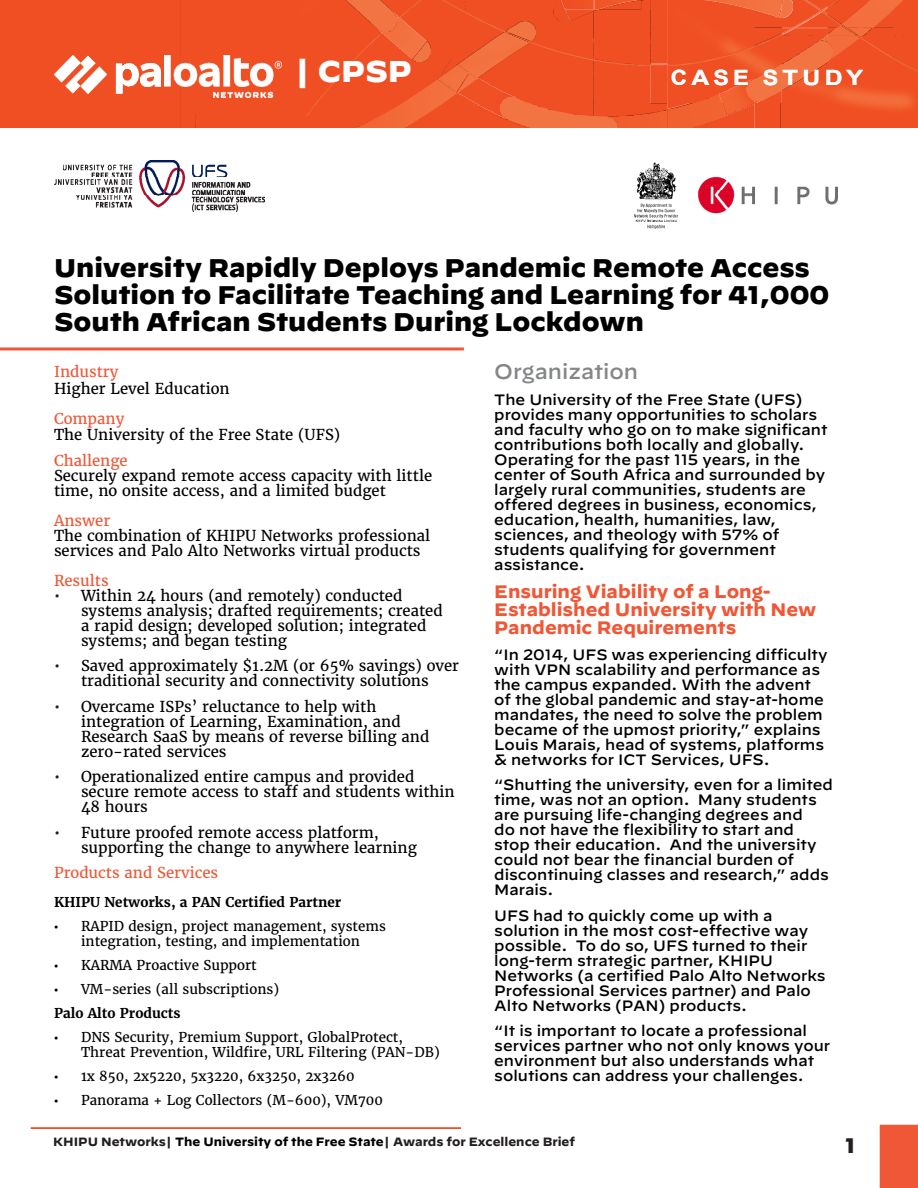
<style>
.page{position:relative;width:918px;height:1188px;background:#fff}
.page>*{position:absolute;margin:0;border:0;box-sizing:border-box;transform-origin:0 0}
.t1{font:900 30px "Decimal";color:#fff}
.Paragraph_Style1{font:900 25.5px/27px "Decimal";color:#000}
.Paragraph_Style1-2{font:500 21px "Decimal";color:#848688}
.t2{font:700 21px "Arial";letter-spacing:.175em;color:#fff;scale:1.07 1}
.t3{font:900 21px "Decimal";color:#231f20}
.Paragraph_Style1-3{font:700 18px/18px "Decimal";color:#f05736}
.Paragraph_Style1-4{font:500 15px/15px "Decimal";color:#000}
.Paragraph_Style1-5{font:15px/15px "Merriweather";color:#000}
.Bullet_List_Style1{font:15px "Merriweather";color:#f05736}
.Paragraph_Style1-6{font:15px "Merriweather";color:#f05736}
.Paragraph_Style2{font:15px "Merriweather";color:#f05736}
.t4{font:13.5px/15px "Merriweather";color:#000;text-align:center}
.Bullet_List_Style1-2{font:700 13.5px "Merriweather";color:#000}
.t5{font:700 12px "Decimal";color:#231f20}
.s1{color:#f05736}
.s2{color:#231f20}
.s3{font-family:"Times New Roman";font-size:12px}
.s4{color:#000}
</style>
<div class="page">
<div style="left:880px;top:1125px;width:38px;height:63px;background:#f05736"></div>
<hr style="left:0;top:347px;width:464px;height:3px;background:#f05736">
<div style="left:0;top:0;width:918px;height:128px;background:#f04e23"></div>
<img style="left:894px;top:92px;width:20px;height:18px">
<img style="left:827px;top:61px;width:67px;height:49px">
<img style="left:306px;top:36px;width:72px;height:80px">
<img style="left:407px;top:0;width:14px;height:11px">
<img style="left:827px;top:14px;width:8px;height:8px">
<img style="left:860px;top:38px;width:58px;height:34px">
<svg style="left:827px;top:2px;width:8px;height:6px"></svg>
<img style="left:443px;top:0;width:40px;height:21px">
<img style="left:535px;top:43px;width:99px;height:22px">
<img style="left:835px;top:0;width:68px;height:28px">
<img style="left:666px;top:110px;width:22px;height:18px">
<img style="left:640px;top:0;width:4px;height:10px">
<img style="left:617px;top:103px;width:49px;height:25px">
<img style="left:827px;top:28px;width:45px;height:8px">
<img style="left:827px;top:36px;width:35px;height:25px">
<img style="left:840px;top:23px;width:21px;height:14px">
<img style="left:350px;top:78px;width:107px;height:50px">
<img style="left:458px;top:21px;width:77px;height:51px">
<img style="left:504px;top:31px;width:27px;height:11px">
<img style="left:437px;top:64px;width:32px;height:27px">
<img style="left:561px;top:0;width:79px;height:21px">
<img style="left:378px;top:11px;width:49px;height:47px">
<img style="left:412px;top:41px;width:19px;height:20px">
<img style="left:412px;top:41px;width:15px;height:17px">
<img style="left:457px;top:72px;width:58px;height:44px">
<img style="left:456px;top:72px;width:21px;height:20px">
<img style="left:499px;top:97px;width:118px;height:31px">
<img style="left:827px;top:42px;width:6px;height:19px">
<img style="left:346px;top:0;width:51px;height:31px">
<img style="left:650px;top:0;width:17px;height:103px">
<img style="left:667px;top:0;width:114px;height:127px">
<img style="left:781px;top:90px;width:46px;height:13px">
<img style="left:667px;top:103px;width:60px;height:24px">
<img style="left:803px;top:0;width:13px;height:6px">
<img style="left:781px;top:6px;width:46px;height:34px">
<img style="left:699px;top:0;width:94px;height:18px">
<img style="left:722px;top:103px;width:34px;height:12px">
<img style="left:781px;top:40px;width:46px;height:50px">
<img style="left:763px;top:100px;width:18px;height:3px">
<img style="left:754px;top:28px;width:27px;height:5px">
<img style="left:667px;top:33px;width:114px;height:32px">
<img style="left:692px;top:91px;width:27px;height:12px">
<img style="left:719px;top:79px;width:44px;height:24px">
<img style="left:747px;top:64px;width:34px;height:36px">
<img style="left:140px;top:63px;width:21px;height:23px">
<img style="left:54px;top:62px;width:53px;height:25px">
<img style="left:165px;top:55px;width:116px;height:42px">
<svg style="left:65px;top:56px;width:30px;height:37px"></svg>
<svg style="left:116px;top:63px;width:23px;height:31px"></svg>
<hr style="left:31px;top:1128px;width:429px;height:1px;background:#f04e23">
<img style="left:54px;top:160px;width:211px;height:51px">
<img style="left:634px;top:162px;width:204px;height:67px">
<p class="t1" style="left:294px;top:54px;width:119px">| CPSP</p>
<p class="t2" style="left:671px;top:62px;width:181px">CASE STUDY</p>
<p class="Paragraph_Style1" style="left:54px;top:255px;width:777px">University Rapidly Deploys Pandemic Remote Access<br>Solution to Facilitate Teaching and Learning for 41,000<br>South African Students During Lockdown</p>
<p class="Paragraph_Style2" style="left:54px;top:363px;width:66px">Industry</p>
<p class="Paragraph_Style1-5" style="left:54px;top:374px;width:177px;line-height:30px">Higher Level Education<br><span class="s1">Company</span></p>
<p class="Paragraph_Style1-5" style="left:54px;top:428px;width:288px">The University of the Free State (UFS)</p>
<p class="Paragraph_Style1-6" style="left:54px;top:451px;width:75px">Challenge</p>
<p class="Paragraph_Style1-5" style="left:54px;top:468px;width:380px">Securely expand remote access capacity with little time, no onsite access, and a limited budget</p>
<p class="Paragraph_Style1-5" style="left:54px;top:513px;width:378px"><span class="s1">Answer<br></span>The combination of KHIPU Networks professional services and Palo Alto Networks virtual products</p>
<p class="Paragraph_Style1-6" style="left:54px;top:571px;width:56px">Results</p>
<p class="Paragraph_Style1-5" style="left:81px;top:588px;width:363px;text-indent:-27px"><span class="s2">•</span> Within 24 hours (and remotely) conducted systems analysis; drafted requirements; created a rapid design; developed solution; integrated systems; and began testing</p>
<p class="Paragraph_Style1-5" style="left:54px;top:659px;width:407px;text-align:center"><span class="s2">•</span> Saved approximately $1.2M (or 65% savings) over traditional security and connectivity solutions</p>
<p class="Paragraph_Style1-5" style="left:81px;top:699px;width:350px;text-indent:-27px"><span class="s2">•</span> Overcame ISPs’ reluctance to help with integration of Learning, Examination, and Research SaaS by means of reverse billing and zero-rated services</p>
<p class="Paragraph_Style1-5" style="left:81px;top:770px;width:375px;text-indent:-27px"><span class="s2">•</span> Operationalized entire campus and provided secure remote access to staff and students within<br>48 hours</p>
<p class="Paragraph_Style1-5" style="left:81px;top:825px;width:337px;text-indent:-27px"><span class="s2">•</span> Future proofed remote access platform, supporting the change to anywhere learning</p>
<p class="Bullet_List_Style1" style="left:54px;top:864px;width:166px">Products and Services</p>
<p class="Bullet_List_Style1-2" style="left:54px;top:893px;width:289px">KHIPU Networks, a PAN Certified Partner</p>
<p class="t4" style="left:54px;top:919px;width:333px"><span class="s3">•</span> RAPID design, project management, systems integration, testing, and implementation</p>
<p class="t4" style="left:54px;top:958px;width:204px"><span class="s3">•</span> KARMA Proactive Support</p>
<p class="t4" style="left:54px;top:982px;width:227px"><span class="s3">•</span> VM-series (all subscriptions)</p>
<p class="Bullet_List_Style1-2" style="left:54px;top:1004px;width:128px">Palo Alto Products</p>
<p class="t4" style="left:81px;top:1030px;width:360px;text-align:left;text-indent:-27px"><span class="s3">•</span> DNS Security, Premium Support, GlobalProtect,<br>Threat Prevention, Wildfire, URL Filtering (PAN-DB)</p>
<p class="t4" style="left:54px;top:1069px;width:302px"><span class="s3">•</span> 1x 850, 2x5220, 5x3220, 6x3250, 2x3260</p>
<p class="t4" style="left:54px;top:1093px;width:330px"><span class="s3">•</span> Panorama + Log Collectors (M-600), VM700</p>
<p class="Paragraph_Style1-2" style="left:494px;top:352px;width:145px">Organization</p>
<p class="Paragraph_Style1-4" style="left:494px;top:390px;width:335px">The University of the Free State (UFS) provides many opportunities to scholars and faculty who go on to make significant contributions both locally and globally.<br>Operating for the past 115 years, in the center of South Africa and surrounded by largely rural communities, students are offered degrees in business, economics, education, health, humanities, law, sciences, and theology with 57% of students qualifying for government assistance.</p>
<p class="Paragraph_Style1-3" style="left:494px;top:583px;width:324px">Ensuring Viability of a Long-<br>Established University with New<br>Pandemic Requirements</p>
<p class="Paragraph_Style1-4" style="left:494px;top:645px;width:335px">“In 2014, UFS was experiencing difficulty with VPN scalability and performance as the campus expanded. With the advent of the global pandemic and stay-at-home mandates, the need to solve the problem became of the upmost priority,” explains Louis Marais, head of systems, platforms &amp; networks for ICT Services, UFS.</p>
<p class="Paragraph_Style1-4" style="left:494px;top:775px;width:340px">“Shutting the university, even for a limited time, was not an option. Many students are pursuing life-changing degrees and<br>do not have the flexibility to start and stop their education. And the university could not bear the financial burden of discontinuing classes and research,” adds Marais.</p>
<p class="Paragraph_Style1-4" style="left:494px;top:906px;width:333px">UFS had to quickly come up with a solution in the most cost-effective way possible. To do so, UFS turned to their long-term strategic partner, KHIPU Networks (a certified Palo Alto Networks Professional Services partner) and Palo Alto Networks (PAN) products.</p>
<p class="Paragraph_Style1-4" style="left:494px;top:1021px;width:337px">“It is important to locate a professional services partner who not only knows your environment but also understands what solutions can address your challenges.</p>
<p class="t5" style="left:53px;top:1135px;width:523px">KHIPU Networks| <span class="s4">The University of the Free State</span>| Awards for Excellence Brief</p>
<p class="t3" style="left:845px;top:1134px;width:12px">1</p>
</div>
